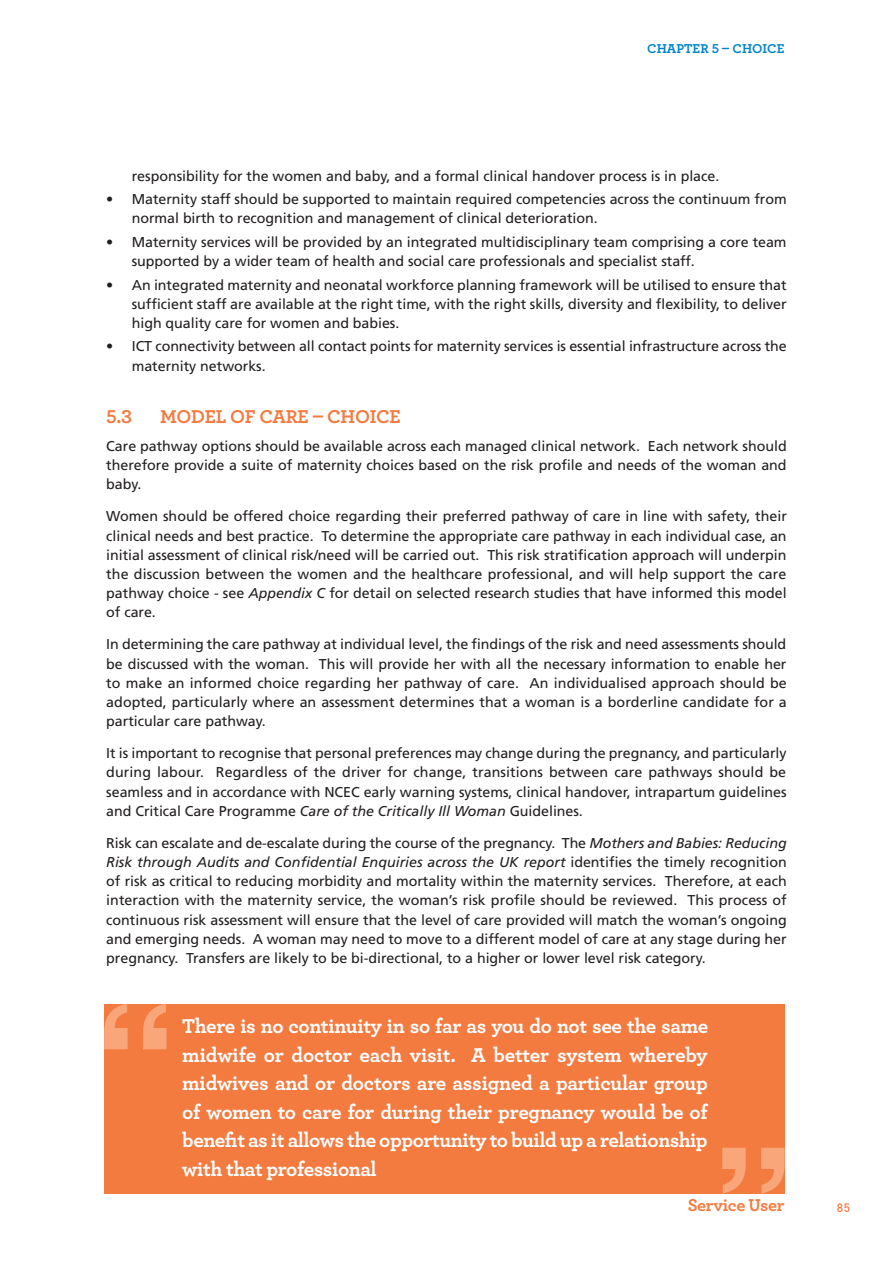
<style>
.page{position:relative;width:893px;height:1263px;background:#fff}
.page>*{position:absolute;margin:0;border:0;box-sizing:border-box;transform-origin:0 0}
.Large_quote{font:700 21px/28.5px "Archer";letter-spacing:-.02em;color:#fff;text-align:justify}
.Header_1_1{font:700 19.5px "Archer";letter-spacing:-.015em;color:#f47b40}
.Large_quote-2{font:700 18px "Archer";letter-spacing:-.02em;color:#f47b40}
.Body_Text{font:14.25px/19.2px "Frutiger";letter-spacing:-.005em;color:#231f20;text-align:justify}
.Indent_good{font:14.25px/19.2px "Frutiger";letter-spacing:-.005em;color:#231f20}
.t1{font:700 13.5px "Archer";color:#0084ca}
.t2{font:500 12px "DIN";color:#f47b40}
.s1{font-style:italic}
</style>
<div class="page">
<div style="left:104px;top:1003px;width:680px;height:190px;background:#f47b40"></div>
<svg style="left:104px;top:1003px;width:62px;height:46px"></svg>
<svg style="left:722px;top:1148px;width:62px;height:45px"></svg>
<p class="t1" style="left:647px;top:38px;width:139px">CHAPTER 5 – CHOICE</p>
<p class="Indent_good" style="left:132px;top:166px;width:589px">responsibility for the women and baby, and a formal clinical handover process is in place.</p>
<p class="Indent_good" style="left:132px;top:190px;width:656px;text-indent:-26px">• Maternity staff should be supported to maintain required competencies across the continuum from normal birth to recognition and management of clinical deterioration.</p>
<p class="Indent_good" style="left:132px;top:232px;width:656px;text-indent:-26px">• Maternity services will be provided by an integrated multidisciplinary team comprising a core team supported by a wider team of health and social care professionals and specialist staff.</p>
<p class="Indent_good" style="left:132px;top:275px;width:656px;text-align:justify;text-indent:-26px">• An integrated maternity and neonatal workforce planning framework will be utilised to ensure that sufficient staff are available at the right time, with the right skills, diversity and flexibility, to deliver high quality care for women and babies.</p>
<p class="Indent_good" style="left:132px;top:337px;width:656px;text-indent:-26px">• ICT connectivity between all contact points for maternity services is essential infrastructure across the maternity networks.</p>
<p class="Header_1_1" style="left:106px;top:401px;width:27px">5.3</p>
<p class="Header_1_1" style="left:160px;top:401px;width:242px">MODEL OF CARE – CHOICE</p>
<p class="Body_Text" style="left:106px;top:437px;width:682px">Care pathway options should be available across each managed clinical network. Each network should therefore provide a suite of maternity choices based on the risk profile and needs of the woman and baby.</p>
<p class="Body_Text" style="left:106px;top:507px;width:682px">Women should be offered choice regarding their preferred pathway of care in line with safety, their clinical needs and best practice. To determine the appropriate care pathway in each individual case, an initial assessment of clinical risk/need will be carried out. This risk stratification approach will underpin the discussion between the women and the healthcare professional, and will help support the care pathway choice - see <span class="s1">Appendix C</span> for detail on selected research studies that have informed this model of care.</p>
<p class="Body_Text" style="left:106px;top:635px;width:682px">In determining the care pathway at individual level, the findings of the risk and need assessments should be discussed with the woman. This will provide her with all the necessary information to enable her to make an informed choice regarding her pathway of care. An individualised approach should be adopted, particularly where an assessment determines that a woman is a borderline candidate for a particular care pathway.</p>
<p class="Body_Text" style="left:106px;top:744px;width:682px">It is important to recognise that personal preferences may change during the pregnancy, and particularly during labour. Regardless of the driver for change, transitions between care pathways should be seamless and in accordance with NCEC early warning systems, clinical handover, intrapartum guidelines and Critical Care Programme <span class="s1">Care of the Critically Ill Woman</span> Guidelines.</p>
<p class="Body_Text" style="left:106px;top:833px;width:682px">Risk can escalate and de-escalate during the course of the pregnancy. The <span class="s1">Mothers and Babies: Reducing Risk through Audits and Confidential Enquiries across the UK report</span> identifies the timely recognition of risk as critical to reducing morbidity and mortality within the maternity services. Therefore, at each interaction with the maternity service, the woman’s risk profile should be reviewed. This process of continuous risk assessment will ensure that the level of care provided will match the woman’s ongoing and emerging needs. A woman may need to move to a different model of care at any stage during her pregnancy. Transfers are likely to be bi-directional, to a higher or lower level risk category.</p>
<p class="Large_quote" style="left:182px;top:1010px;width:527px">There is no continuity in so far as you do not see the same midwife or doctor each visit. A better system whereby midwives and or doctors are assigned a particular group of women to care for during their pregnancy would be of benefit as it allows the opportunity to build up a relationship with that professional</p>
<p class="Large_quote-2" style="left:688px;top:1190px;width:98px">Service User</p>
<p class="t2" style="left:837px;top:1200px;width:15px">85</p>
</div>
